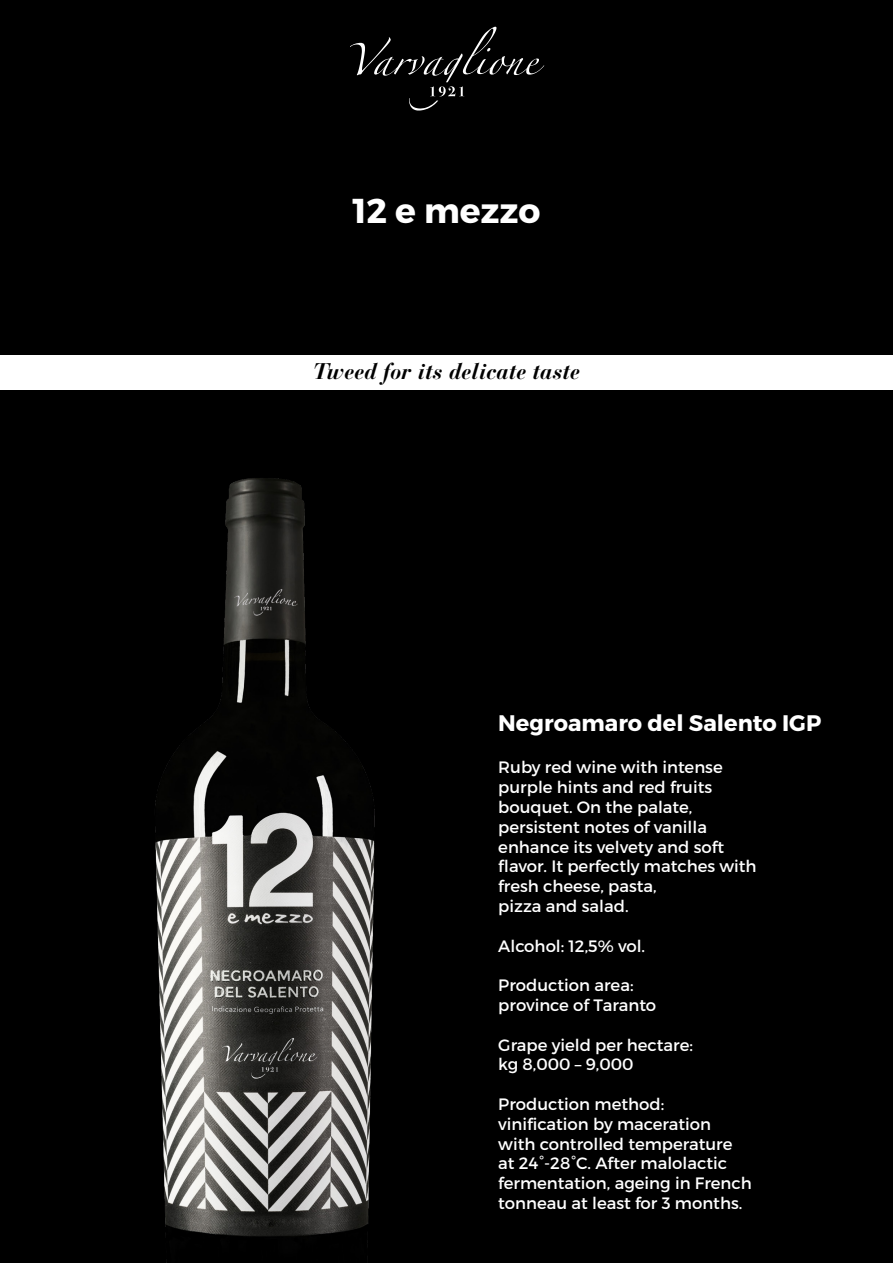
<style>
.page{position:relative;width:893px;height:1263px;background:#000}
.page>*{position:absolute;margin:0;border:0;box-sizing:border-box;transform-origin:0 0}
.t1{font:700 34.5px "Montserrat";color:#fff}
.t2{font:italic 700 22.5px "Bauer Bodoni Std";color:#000}
.t3{font:700 22.5px "Montserrat";color:#fff}
.t4{font:16.5px/19.8px "Montserrat";color:#fff}
</style>
<div class="page">
<div style="left:0;top:355px;width:893px;height:35px;background:#fff"></div>
<img style="left:155px;top:478px;width:220px;height:785px">
<svg style="left:350px;top:27px;width:194px;height:84px"></svg>
<h1 class="t1" style="left:352px;top:190px;width:190px">12 e mezzo</h1>
<h2 class="t2" style="left:313px;top:357px;width:269px">Tweed for its delicate taste</h2>
<h2 class="t3" style="left:498px;top:708px;width:324px">Negroamaro del Salento IGP</h2>
<p class="t4" style="left:498px;top:757px;width:260px">Ruby red wine with intense purple hints and red fruits bouquet. On the palate, persistent notes of vanilla enhance its velvety and soft flavor. It perfectly matches with fresh cheese, pasta,<br>pizza and salad.</p>
<p class="t4" style="left:498px;top:936px;width:148px">Alcohol: 12,5% vol.</p>
<p class="t4" style="left:498px;top:975px;width:159px">Production area: province of Taranto</p>
<p class="t4" style="left:498px;top:1035px;width:196px">Grape yield per hectare: kg 8,000 – 9,000</p>
<p class="t4" style="left:498px;top:1094px;width:255px">Production method: vinification by maceration with controlled temperature at 24°-28°C. After malolactic fermentation, ageing in French tonneau at least for 3 months.</p>
</div>
